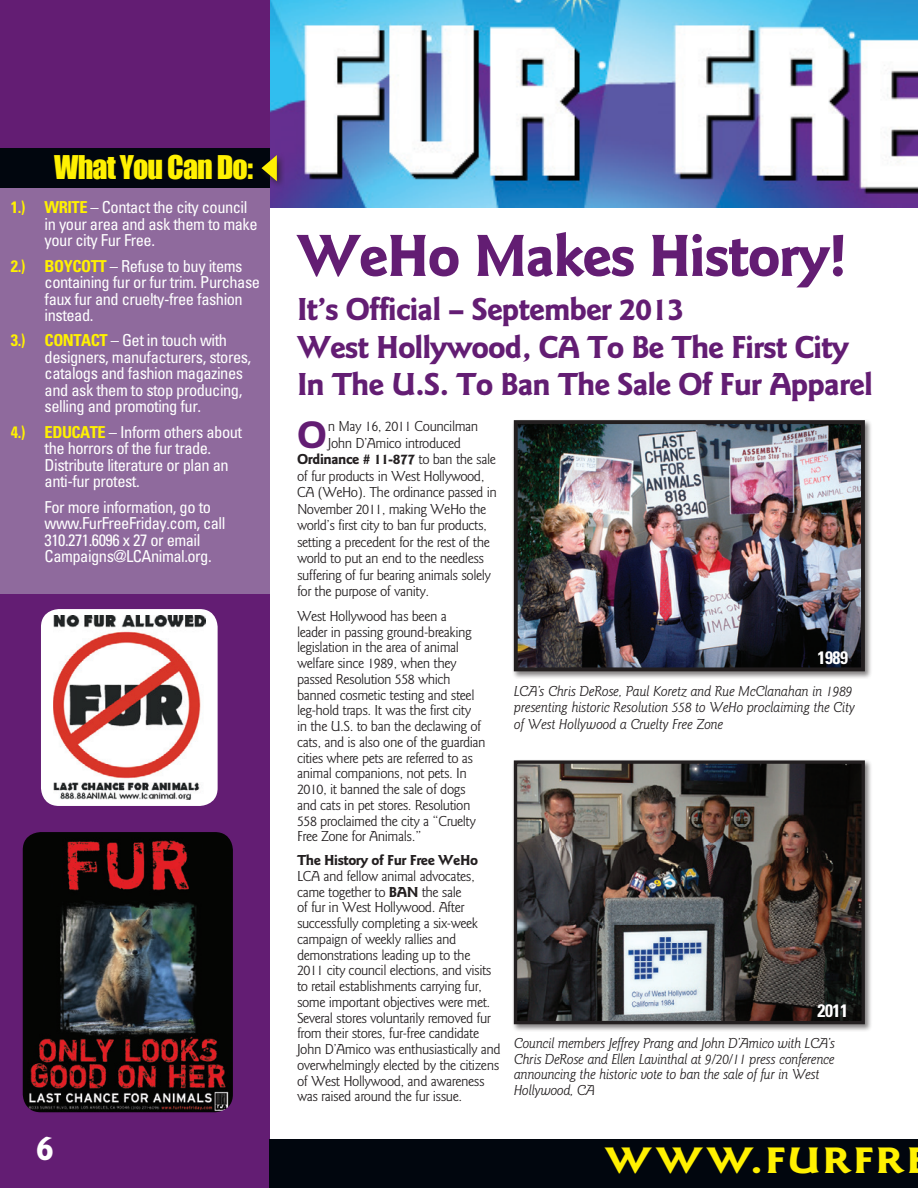
<style>
.page{position:relative;width:918px;height:1188px;background:#fff}
.page>*{position:absolute;margin:0;border:0;box-sizing:border-box;transform-origin:0 0}
.t1{font:700 61.5px "Goudy Sans";letter-spacing:-.03em;color:#631d73}
.t2{font:700 39.75px "Goudy Sans";color:#631d73}
.t3{font:700 38.25px "Goudy Sans";letter-spacing:.05em;color:#fff101;scale:1.18 1}
.t4{font:700 36px "Goudy Sans";color:#fff}
.t5{font:700 33px/37.5px "Goudy Sans";letter-spacing:-.03em;color:#631d73}
.t6{font:30px "Impact";letter-spacing:-.03em;color:#fff101}
.t7{font:700 condensed 18px "Univers LT Std";letter-spacing:-.025em;color:#fff}
.t8{font:condensed 16.5px/16.5px "Univers LT Std";letter-spacing:-.03em;color:#fff}
.t9{font:15px/15.8px "Goudy Sans";letter-spacing:-.03em;color:#231f20}
.t10{font:italic 15px/15.8px "Goudy Sans";letter-spacing:-.03em;color:#231f20}
.t11{font:700 15px "Goudy Sans";letter-spacing:-.03em;color:#231f20}
.s1{font-weight:700;color:#fff101}
.s2{font-weight:400}
.s3{font-weight:700}
</style>
<div class="page">
<img style="left:269px;top:0;width:649px;height:207px">
<div style="left:0;top:0;width:269px;height:1188px;background:#631d73"></div>
<div style="left:0;top:148px;width:269px;height:40px;background:#01060e"></div>
<div style="left:258px;top:152px;width:27px;height:37px;background:#231f20;opacity:.75"></div>
<svg style="left:261px;top:155px;width:16px;height:26px"></svg>
<hr style="left:917px;top:657px;width:1px;height:40px;background:#631d73">
<div style="left:270px;top:1139px;width:648px;height:49px;background:#01060e"></div>
<div style="left:512px;top:759px;width:361px;height:273px;background:#231f20;opacity:.55"></div>
<img style="left:518px;top:764px;width:343px;height:256px">
<div style="left:514px;top:760px;width:351px;height:264px;border:3px solid #231f20"></div>
<div style="left:512px;top:418px;width:361px;height:261px;background:#231f20;opacity:.55"></div>
<img style="left:519px;top:425px;width:341px;height:241px">
<div style="left:514px;top:420px;width:351px;height:251px;border:4px solid #231f20"></div>
<div style="left:0;top:188px;width:269px;height:406px;background:#8f6a9d"></div>
<div style="left:41px;top:609px;width:177px;height:197px;background:#fff;border-radius:18px"></div>
<img style="left:53px;top:615px;width:152px;height:185px">
<img style="left:23px;top:832px;width:210px;height:280px">
<h3 class="t6" style="left:54px;top:144px;width:200px">What You Can Do:</h3>
<p class="t8" style="left:45px;top:199px;width:215px;text-indent:-34px"><span class="s1">1.) WRITE</span> – Contact the city council in your area and ask them to make your city Fur Free.</p>
<p class="t8" style="left:45px;top:257px;width:217px;text-indent:-34px"><span class="s1">2.) BOYCOTT</span> – Refuse to buy items containing fur or fur trim. Purchase faux fur and cruelty-free fashion instead.</p>
<p class="t8" style="left:45px;top:332px;width:208px;text-indent:-34px"><span class="s1">3.) CONTACT</span> – Get in touch with designers, manufacturers, stores, catalogs and fashion magazines and ask them to stop producing, selling and promoting fur.</p>
<p class="t8" style="left:45px;top:424px;width:199px;text-indent:-34px"><span class="s1">4.) EDUCATE</span> – Inform others about the horrors of the fur trade.<br>Distribute literature or plan an anti-fur protest.</p>
<p class="t8" style="left:45px;top:499px;width:182px">For more information, go to www.FurFreeFriday.com, call<br>310.271.6096 x 27 or email<br>Campaigns@LCAnimal.org.</p>
<h3 class="t4" style="left:35px;top:1127px;width:20px">6</h3>
<h1 class="t1" style="left:297px;top:220px;width:553px">WeHo Makes History!</h1>
<h3 class="t5" style="left:297px;top:291px;width:577px">It’s Official – September 2013<br>West Hollywood, CA To Be The First City<br>In The U.S. To Ban The Sale Of Fur Apparel</h3>
<h2 class="t2" style="left:297px;top:411px;width:31px">O</h2>
<p class="t9" style="left:328px;top:419px;width:152px">n May 16, 2011 Councilman</p>
<p class="t9" style="left:328px;top:435px;width:135px">John D’Amico introduced</p>
<p class="t11" style="left:297px;top:450px;width:201px">Ordinance # 11-877 <span class="s2">to ban the sale</span></p>
<p class="t9" style="left:297px;top:468px;width:189px">of fur products in West Hollywood,</p>
<p class="t9" style="left:297px;top:485px;width:202px">CA (WeHo). The ordinance passed in</p>
<p class="t9" style="left:297px;top:501px;width:191px">November 2011, making WeHo the</p>
<p class="t9" style="left:297px;top:518px;width:191px">world’s first city to ban fur products,</p>
<p class="t9" style="left:297px;top:534px;width:194px">setting a precedent for the rest of the</p>
<p class="t9" style="left:297px;top:551px;width:189px">world to put an end to the needless</p>
<p class="t9" style="left:297px;top:567px;width:196px">suffering of fur bearing animals solely</p>
<p class="t9" style="left:297px;top:584px;width:134px">for the purpose of vanity.</p>
<p class="t9" style="left:297px;top:608px;width:190px">West Hollywood has been a<br>leader in passing ground-breaking legislation in the area of animal welfare since 1989, when they passed Resolution 558 which banned cosmetic testing and steel leg-hold traps. It was the first city<br>in the U.S. to ban the declawing of cats, and is also one of the guardian cities where pets are referred to as animal companions, not pets. In<br>2010, it banned the sale of dogs and cats in pet stores. Resolution<br>558 proclaimed the city a “Cruelty<br>Free Zone for Animals.”</p>
<p class="t11" style="left:297px;top:852px;width:183px">The History of Fur Free WeHo</p>
<p class="t9" style="left:297px;top:868px;width:205px">LCA and fellow animal advocates, came together to <span class="s3">BAN</span> the sale<br>of fur in West Hollywood. After successfully completing a six-week campaign of weekly rallies and demonstrations leading up to the<br>2011 city council elections, and visits to retail establishments carrying fur, some important objectives were met.<br>Several stores voluntarily removed fur from their stores, fur-free candidate John D’Amico was enthusiastically and overwhelmingly elected by the citizens of West Hollywood, and awareness was raised around the fur issue.</p>
<p class="t7" style="left:818px;top:647px;width:32px">1989</p>
<p class="t10" style="left:514px;top:683px;width:343px;line-height:16.5px">LCA’s Chris DeRose, Paul Koretz and Rue McClanahan in 1989 presenting historic Resolution 558 to WeHo proclaiming the City of West Hollywood a Cruelty Free Zone</p>
<p class="t7" style="left:818px;top:1000px;width:32px">2011</p>
<p class="t10" style="left:514px;top:1036px;width:323px">Council members Jeffrey Prang and John D’Amico with LCA’s Chris DeRose and Ellen Lavinthal at 9/20/11 press conference announcing the historic vote to ban the sale of fur in West Hollywood, CA</p>
<h3 class="t3" style="left:605px;top:1138px;width:255px">WWW.FURFR</h3>
</div>
